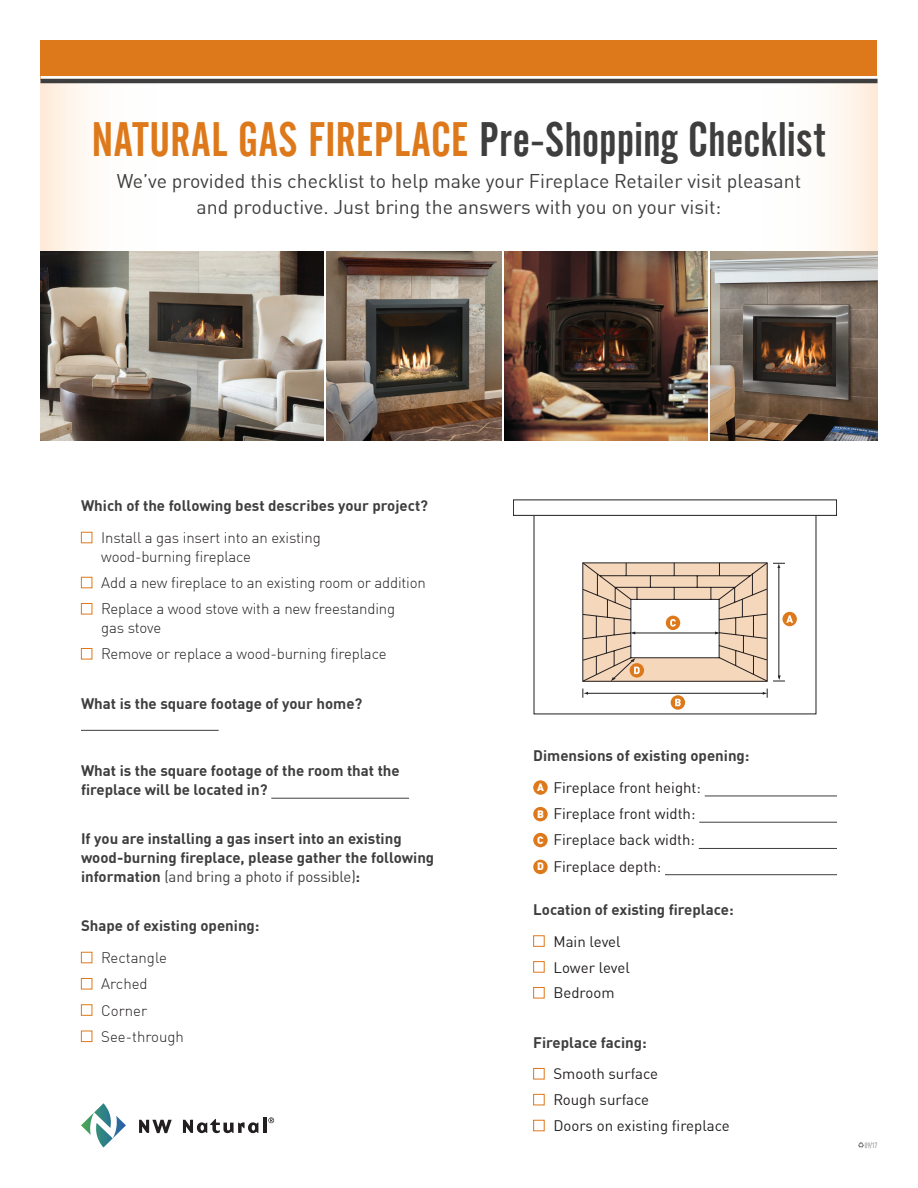
<style>
.page{position:relative;width:918px;height:1188px;background:#fff}
.page>*{position:absolute;margin:0;border:0;box-sizing:border-box;transform-origin:0 0}
.Secondary_Headline{font:48px "Alternate Gothic No 2 BT";letter-spacing:.01em;color:#3e3e3f}
.Letter_Body{font:19.5px/25.5px "DIN Offc";color:#3e3e3f;text-align:center}
.Letter_Body-2{font:700 15px/18.8px "DIN Offc";color:#3e3e3f}
.Letter_Body-3{font:300 15px/18.8px "DIN Offc";letter-spacing:-.01em;color:#231f20}
.Letter_Body-4{font:15px "DIN Offc";color:#231f20}
.Letter_Body-5{font:900 10.5px "DIN Offc";color:#fff}
.t1{font:condensed 7.5px "DIN Offc";color:#6c6d70}
.s1{color:#de791b}
.s2{font-weight:400}
</style>
<div class="page">
<svg style="left:40px;top:83px;width:185px;height:169px"></svg>
<svg style="left:693px;top:83px;width:185px;height:171px"></svg>
<img style="left:505px;top:252px;width:202px;height:189px">
<img style="left:40px;top:252px;width:283px;height:189px">
<img style="left:326px;top:252px;width:176px;height:189px">
<img style="left:710px;top:252px;width:168px;height:189px">
<svg style="left:139px;top:1120px;width:33px;height:13px"></svg>
<svg style="left:183px;top:1119px;width:75px;height:14px"></svg>
<hr style="left:263px;top:1118px;width:3px;height:15px;background:#231f20">
<svg style="left:268px;top:1117px;width:6px;height:6px"></svg>
<svg style="left:81px;top:1103px;width:45px;height:45px"></svg>
<hr style="left:81px;top:730px;width:138px;height:1px;background:#3e3e3f">
<hr style="left:271px;top:798px;width:138px;height:1px;background:#3e3e3f">
<div style="left:81px;top:532px;width:11px;height:11px;border:1px solid #de791b"></div>
<div style="left:81px;top:577px;width:11px;height:11px;border:1px solid #de791b"></div>
<div style="left:81px;top:603px;width:11px;height:11px;border:1px solid #de791b"></div>
<div style="left:81px;top:648px;width:11px;height:11px;border:1px solid #de791b"></div>
<div style="left:81px;top:952px;width:11px;height:11px;border:1px solid #de791b"></div>
<div style="left:81px;top:978px;width:11px;height:11px;border:1px solid #de791b"></div>
<div style="left:81px;top:1004px;width:11px;height:12px;border:1px solid #de791b"></div>
<div style="left:81px;top:1031px;width:11px;height:11px;border:1px solid #de791b"></div>
<hr style="left:705px;top:796px;width:132px;height:1px;background:#3e3e3f">
<hr style="left:699px;top:822px;width:138px;height:1px;background:#3e3e3f">
<hr style="left:699px;top:848px;width:138px;height:1px;background:#3e3e3f">
<hr style="left:665px;top:874px;width:172px;height:1px;background:#3e3e3f">
<div style="left:533px;top:780px;width:15px;height:15px;background:#de791b;border-radius:50%"></div>
<div style="left:533px;top:807px;width:15px;height:14px;background:#de791b;border-radius:50%"></div>
<div style="left:533px;top:833px;width:15px;height:14px;background:#de791b;border-radius:50%"></div>
<div style="left:533px;top:860px;width:15px;height:14px;background:#de791b;border-radius:50%"></div>
<div style="left:533px;top:935px;width:12px;height:12px;border:1px solid #de791b"></div>
<div style="left:533px;top:961px;width:12px;height:12px;border:1px solid #de791b"></div>
<div style="left:533px;top:987px;width:12px;height:11px;border:1px solid #de791b"></div>
<div style="left:533px;top:1068px;width:12px;height:11px;border:1px solid #de791b"></div>
<div style="left:533px;top:1094px;width:12px;height:11px;border:1px solid #de791b"></div>
<div style="left:533px;top:1120px;width:12px;height:11px;border:1px solid #de791b"></div>
<div style="left:513px;top:500px;width:324px;height:16px;border:1px solid #231f20"></div>
<hr style="left:587px;top:693px;width:177px;height:1px;background:#231f20">
<svg style="left:583px;top:689px;width:5px;height:9px"></svg>
<svg style="left:763px;top:689px;width:5px;height:9px"></svg>
<div style="left:782px;top:612px;width:15px;height:14px;background:#de791b;border-radius:50%"></div>
<svg style="left:671px;top:695px;width:14px;height:15px"></svg>
<svg style="left:675px;top:699px;width:6px;height:7px"></svg>
<svg style="left:582px;top:562px;width:211px;height:120px"></svg>
<div style="left:40px;top:40px;width:838px;height:40px;background:#de791b"></div>
<svg style="left:40px;top:76px;width:838px;height:3px;background:#eeedec"></svg>
<hr style="left:40px;top:79px;width:838px;height:4px;background:#3e3e3f">
<svg style="left:858px;top:1142px;width:6px;height:6px"></svg>
<p class="Secondary_Headline" style="left:92px;top:113px;width:736px"><span class="s1">NATURAL GAS FIREPLACE</span> Pre-Shopping Checklist</p>
<p class="Letter_Body" style="left:117px;top:169px;width:686px">We’ve provided this checklist to help make your Fireplace Retailer visit pleasant and productive. Just bring the answers with you on your visit:</p>
<p class="Letter_Body-2" style="left:81px;top:496px;width:349px">Which of the following best describes your project?</p>
<p class="Letter_Body-3" style="left:101px;top:529px;width:221px">Install a gas insert into an existing wood-burning fireplace</p>
<p class="Letter_Body-3" style="left:101px;top:574px;width:326px">Add a new fireplace to an existing room or addition</p>
<p class="Letter_Body-3" style="left:101px;top:600px;width:296px">Replace a wood stove with a new freestanding gas stove</p>
<p class="Letter_Body-3" style="left:101px;top:645px;width:287px">Remove or replace a wood-burning fireplace</p>
<p class="Letter_Body-2" style="left:81px;top:694px;width:283px">What is the square footage of your home?</p>
<p class="Letter_Body-2" style="left:81px;top:762px;width:320px">What is the square footage of the room that the fireplace will be located in?</p>
<p class="Letter_Body-2" style="left:81px;top:830px;width:355px">If you are installing a gas insert into an existing wood-burning fireplace, please gather the following information <span class="s2">(and bring a photo if possible)</span>:</p>
<p class="Letter_Body-2" style="left:81px;top:916px;width:180px">Shape of existing opening:</p>
<p class="Letter_Body-3" style="left:101px;top:949px;width:67px">Rectangle</p>
<p class="Letter_Body-3" style="left:101px;top:975px;width:48px">Arched</p>
<p class="Letter_Body-3" style="left:101px;top:1001px;width:47px">Corner</p>
<p class="Letter_Body-3" style="left:101px;top:1027px;width:84px">See-through</p>
<p class="Letter_Body-2" style="left:533px;top:746px;width:218px">Dimensions of existing opening:</p>
<p class="Letter_Body-4" style="left:554px;top:778px;width:149px">Fireplace front height:</p>
<p class="Letter_Body-4" style="left:554px;top:804px;width:144px">Fireplace front width:</p>
<p class="Letter_Body-4" style="left:554px;top:831px;width:143px">Fireplace back width:</p>
<p class="Letter_Body-4" style="left:554px;top:857px;width:109px">Fireplace depth:</p>
<p class="Letter_Body-2" style="left:533px;top:900px;width:202px">Location of existing fireplace:</p>
<p class="Letter_Body-4" style="left:554px;top:932px;width:69px">Main level</p>
<p class="Letter_Body-4" style="left:554px;top:958px;width:78px">Lower level</p>
<p class="Letter_Body-4" style="left:554px;top:984px;width:63px">Bedroom</p>
<p class="Letter_Body-2" style="left:533px;top:1033px;width:115px">Fireplace facing:</p>
<p class="Letter_Body-4" style="left:554px;top:1065px;width:106px">Smooth surface</p>
<p class="Letter_Body-4" style="left:554px;top:1091px;width:97px">Rough surface</p>
<p class="Letter_Body-4" style="left:554px;top:1116px;width:178px">Doors on existing fireplace</p>
<p class="Letter_Body-5" style="left:537px;top:780px;width:8px">a</p>
<p class="Letter_Body-5" style="left:537px;top:807px;width:8px">b</p>
<p class="Letter_Body-5" style="left:537px;top:833px;width:8px">c</p>
<p class="Letter_Body-5" style="left:537px;top:860px;width:8px">d</p>
<p class="t1" style="left:865px;top:1141px;width:14px">09/17</p>
</div>
